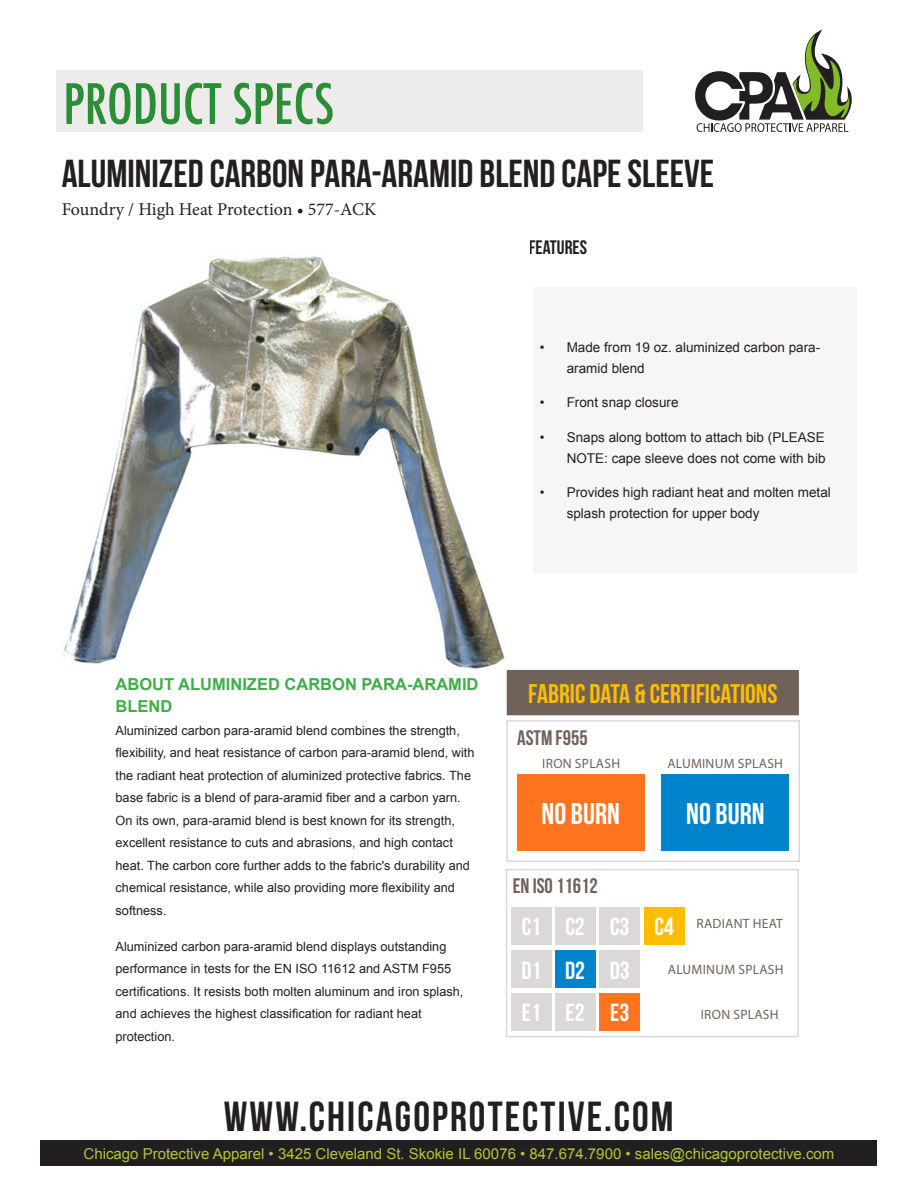
<style>
.page{position:relative;width:918px;height:1188px;background:#fff}
.page>*{position:absolute;margin:0;border:0;box-sizing:border-box;transform-origin:0 0}
.t1{font:500 condensed 54px "Futura";color:#2a8e37}
.t2{font:42px "Bebas Neue";letter-spacing:.05em;color:#231f20}
.t3{font:39px "Bebas Neue";color:#231f20}
.t4{font:30px "Bebas Neue";color:#fff}
.t5{font:27px "Bebas Neue";color:#ffbd00}
.t6{font:24.75px "Bebas Neue";color:#fff}
.t7{font:21px "Bebas Neue";color:#716259}
.Paragraph_Heading{font:19.5px "Bebas Neue";color:#231f20}
.t8{font:18px "Minion Pro";color:#231f20}
.t9{font:700 16.5px/22.5px "Arial";color:#40ae49}
.t10{font:15px "Arial";color:#aec836}
.t11{font:13.5px/21px "Arial";color:#231f20}
.t12{font:13.5px "Myriad Pro";letter-spacing:.02em;color:#716259}
.t13{font:12.75px/22.5px "Arial";color:#231f20}
</style>
<div class="page">
<div style="left:40px;top:1140px;width:838px;height:26px;background:#231f20"></div>
<div style="left:533px;top:287px;width:324px;height:286px;background:#f8f5f5"></div>
<div style="left:56px;top:71px;width:587px;height:61px;background:#eeebeb"></div>
<svg style="left:695px;top:29px;width:157px;height:103px"></svg>
<div style="left:511px;top:907px;width:40px;height:37px;background:#dcd8d7"></div>
<div style="left:511px;top:951px;width:40px;height:37px;background:#dcd8d7"></div>
<div style="left:511px;top:993px;width:40px;height:38px;background:#dcd8d7"></div>
<div style="left:555px;top:993px;width:40px;height:38px;background:#dcd8d7"></div>
<div style="left:600px;top:993px;width:40px;height:38px;background:#ff741e"></div>
<div style="left:555px;top:907px;width:40px;height:37px;background:#dcd8d7"></div>
<div style="left:555px;top:951px;width:40px;height:37px;background:#0083cb"></div>
<div style="left:600px;top:907px;width:40px;height:37px;background:#dcd8d7"></div>
<div style="left:600px;top:951px;width:40px;height:37px;background:#dcd8d7"></div>
<div style="left:644px;top:907px;width:40px;height:37px;background:#ffbd00"></div>
<div style="left:506px;top:869px;width:293px;height:168px;border:2px solid #dcd8d7"></div>
<div style="left:506px;top:720px;width:294px;height:142px;border:2px solid #dcd8d7"></div>
<div style="left:517px;top:774px;width:127px;height:77px;background:#ff741e"></div>
<div style="left:662px;top:774px;width:127px;height:77px;background:#0083cb"></div>
<img style="left:63px;top:256px;width:444px;height:437px">
<div style="left:508px;top:671px;width:290px;height:44px;background:#716259"></div>
<div style="left:507px;top:670px;width:292px;height:45px;border:2px solid #716259"></div>
<p class="t1" style="left:63px;top:69px;width:272px">PRODUCT SPECS</p>
<p class="t3" style="left:62px;top:152px;width:654px">ALUMINIZED CARBON PARA-ARAMID BLEND CAPE SLEEVE</p>
<p class="t8" style="left:62px;top:198px;width:316px">Foundry / High Heat Protection • 577-ACK</p>
<p class="Paragraph_Heading" style="left:529px;top:236px;width:60px">FEATURES</p>
<p class="t11" style="left:567px;top:337px;width:255px;text-indent:-27px">• Made from 19 oz. aluminized carbon para&shy;aramid blend</p>
<p class="t11" style="left:540px;top:392px;width:140px">• Front snap closure</p>
<p class="t11" style="left:540px;top:427px;width:287px;text-align:right">• Snaps along bottom to attach bib (PLEASE<br>NOTE: cape sleeve does not come with bib</p>
<p class="t11" style="left:567px;top:482px;width:266px;text-indent:-27px">• Provides high radiant heat and molten metal splash protection for upper body</p>
<p class="t9" style="left:116px;top:673px;width:364px">ABOUT ALUMINIZED CARBON PARA-ARAMID<br>BLEND</p>
<p class="t13" style="left:116px;top:719px;width:361px">Aluminized carbon para-aramid blend combines the strength, flexibility, and heat resistance of carbon para-aramid blend, with the radiant heat protection of aluminized protective fabrics. The base fabric is a blend of para-aramid fiber and a carbon yarn.<br>On its own, para-aramid blend is best known for its strength, excellent resistance to cuts and abrasions, and high contact heat. The carbon core further adds to the fabric's durability and chemical resistance, while also providing more flexibility and softness.</p>
<p class="t13" style="left:116px;top:935px;width:349px">Aluminized carbon para-aramid blend displays outstanding performance in tests for the EN ISO 11612 and ASTM F955 certifications. It resists both molten aluminum and iron splash, and achieves the highest classification for radiant heat protection.</p>
<p class="t5" style="left:528px;top:679px;width:251px">FABRIC DATA &amp; CERTIFICATIONS</p>
<p class="t7" style="left:517px;top:727px;width:72px">ASTM F955</p>
<p class="t12" style="left:542px;top:756px;width:79px">IRON SPLASH</p>
<p class="t12" style="left:667px;top:756px;width:117px">ALUMINUM SPLASH</p>
<p class="t4" style="left:542px;top:797px;width:80px">NO BURN</p>
<p class="t4" style="left:686px;top:797px;width:80px">NO BURN</p>
<p class="t7" style="left:513px;top:874px;width:86px">EN ISO 11612</p>
<p class="t6" style="left:522px;top:913px;width:21px">C1</p>
<p class="t6" style="left:521px;top:956px;width:21px">D1</p>
<p class="t6" style="left:522px;top:999px;width:20px">E1</p>
<p class="t6" style="left:566px;top:999px;width:20px">E2</p>
<p class="t6" style="left:610px;top:999px;width:20px">E3</p>
<p class="t6" style="left:565px;top:913px;width:21px">C2</p>
<p class="t6" style="left:565px;top:956px;width:21px">D2</p>
<p class="t6" style="left:610px;top:913px;width:21px">C3</p>
<p class="t6" style="left:610px;top:956px;width:21px">D3</p>
<p class="t6" style="left:655px;top:913px;width:21px">C4</p>
<p class="t12" style="left:696px;top:916px;width:88px">RADIANT HEAT</p>
<p class="t12" style="left:668px;top:961px;width:117px">ALUMINUM SPLASH</p>
<p class="t12" style="left:701px;top:1006px;width:79px">IRON SPLASH</p>
<p class="t2" style="left:224px;top:1093px;width:451px">WWW.CHICAGOPROTECTIVE.COM</p>
<p class="t10" style="left:84px;top:1144px;width:752px">Chicago Protective Apparel • 3425 Cleveland St. Skokie IL 60076 • 847.674.7900 • sales@chicagoprotective.com</p>
</div>
